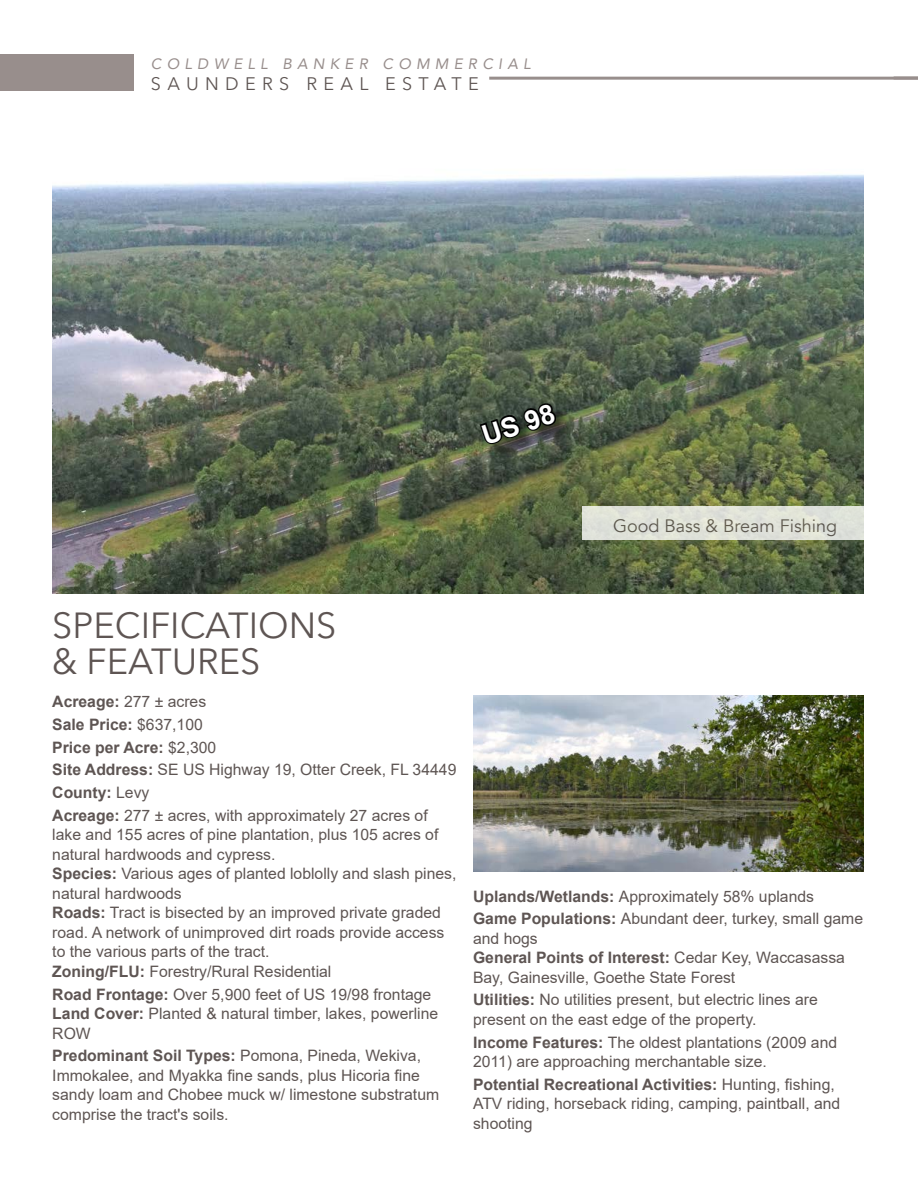
<style>
.page{position:relative;width:918px;height:1188px;background:#fff}
.page>*{position:absolute;margin:0;border:0;box-sizing:border-box;transform-origin:0 0}
.t1{font:36px/36px "Avenir Next LT Pro";color:#5e5553}
.t2{font:700 27px "Arial";color:#fff}
.t3{font:18px "Avenir";color:#5e5553}
.t4{font:18px "Avenir Next LT Pro";letter-spacing:.35em;color:#5e5553}
.t5{font:15.75px/19.5px "Arial";color:#5e5553}
.t6{font:italic 15px "Avenir";letter-spacing:.35em;color:#988e8c}
.s1{font-weight:700}
</style>
<div class="page">
<div style="left:0;top:54px;width:134px;height:37px;background:#988e8c"></div>
<hr style="left:489px;top:77px;width:429px;height:3px;background:#988e8c">
<img style="left:52px;top:174px;width:812px;height:420px">
<div style="left:582px;top:506px;width:300px;height:34px;background:#e0e2d9"></div>
<img style="left:473px;top:696px;width:391px;height:175px">
<div style="left:483px;top:406px;width:91px;height:57px;background:#000;opacity:.6"></div>
<svg style="left:478px;top:401px;width:81px;height:45px;background:#30362e"></svg>
<p class="t6" style="left:151px;top:55px;width:381px">COLDWELL BANKER COMMERCIAL</p>
<p class="t4" style="left:151px;top:73px;width:329px">SAUNDERS REAL ESTATE</p>
<h2 class="t2" style="left:477px;top:417px;width:77px;rotate:-18deg">US 98</h2>
<p class="t3" style="left:613px;top:515px;width:226px">Good Bass &amp; Bream Fishing</p>
<h1 class="t1" style="left:52px;top:607px;width:286px">SPECIFICATIONS &amp; FEATURES</h1>
<p class="t5" style="left:52px;top:690px;width:406px;line-height:22.8px"><span class="s1">Acreage:</span> 277 ± acres<br><span class="s1">Sale Price:</span> $637,100<br><span class="s1">Price per Acre:</span> $2,300<br><span class="s1">Site Address:</span> SE US Highway 19, Otter Creek, FL 34449<br><span class="s1">County:</span> Levy<br><span class="s1">Acreage:</span> 277 ± acres, with approximately 27 acres of</p>
<p class="t5" style="left:52px;top:825px;width:406px">lake and 155 acres of pine plantation, plus 105 acres of natural hardwoods and cypress.<br><span class="s1">Species:</span> Various ages of planted loblolly and slash pines, natural hardwoods<br><span class="s1">Roads:</span> Tract is bisected by an improved private graded road. A network of unimproved dirt roads provide access to the various parts of the tract.<br><span class="s1">Zoning/FLU:</span> Forestry/Rural Residential</p>
<p class="t5" style="left:52px;top:984px;width:388px"><span class="s1">Road Frontage:</span> Over 5,900 feet of US 19/98 frontage<br><span class="s1">Land Cover:</span> Planted &amp; natural timber, lakes, powerline<br>ROW</p>
<p class="t5" style="left:52px;top:1046px;width:388px"><span class="s1">Predominant Soil Types:</span> Pomona, Pineda, Wekiva, Immokalee, and Myakka fine sands, plus Hicoria fine sandy loam and Chobee muck w/ limestone substratum comprise the tract's soils.</p>
<p class="t5" style="left:473px;top:884px;width:392px;line-height:22.8px"><span class="s1">Uplands/Wetlands:</span> Approximately 58% uplands<br><span class="s1">Game Populations:</span> Abundant deer, turkey, small game</p>
<p class="t5" style="left:473px;top:928px;width:373px">and hogs<br><span class="s1">General Points of Interest:</span> Cedar Key, Waccasassa<br>Bay, Gainesville, Goethe State Forest</p>
<p class="t5" style="left:473px;top:990px;width:346px"><span class="s1">Utilities:</span> No utilities present, but electric lines are present on the east edge of the property.</p>
<p class="t5" style="left:473px;top:1032px;width:366px"><span class="s1">Income Features:</span> The oldest plantations (2009 and<br>2011) are approaching merchantable size.</p>
<p class="t5" style="left:473px;top:1075px;width:369px"><span class="s1">Potential Recreational Activities:</span> Hunting, fishing,<br>ATV riding, horseback riding, camping, paintball, and shooting</p>
</div>
